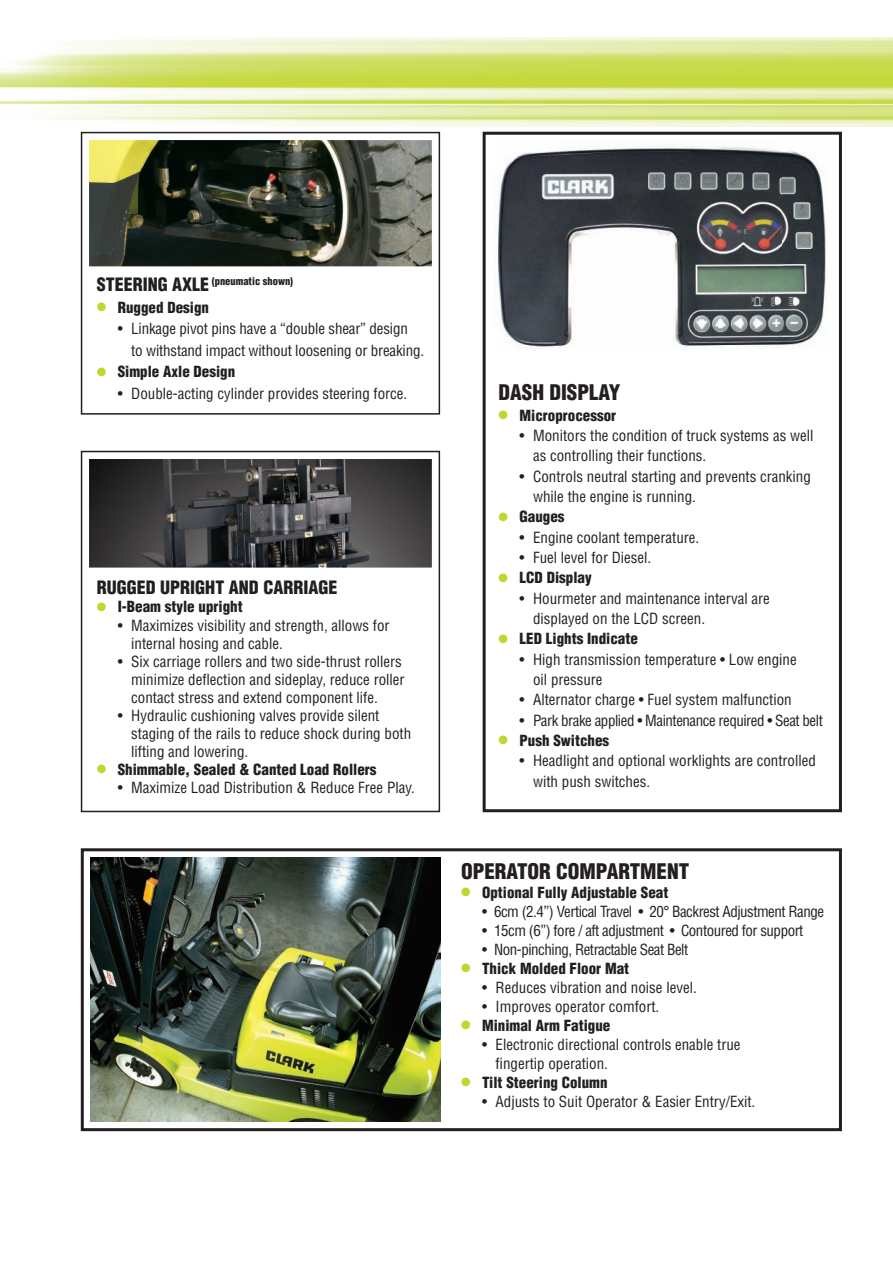
<style>
.page{position:relative;width:893px;height:1263px;background:#fff}
.page>*{position:absolute;margin:0;border:0;box-sizing:border-box;transform-origin:0 0}
.t1{font:900 condensed 21px "Helvetica";color:#231f20}
.t2{font:900 condensed 18px "Helvetica";color:#231f20}
.t3{font:condensed 15px/18px "Helvetica";color:#231f20}
.t4{font:900 condensed 15px "Helvetica";color:#231f20}
.t5{font:condensed 15px "Helvetica";letter-spacing:-.03em;color:#231f20}
.t6{font:900 condensed 10.5px "Helvetica";color:#231f20}
.s1{font-size:18px}
.s2{color:#c1d72f}
</style>
<div class="page">
<img style="left:90px;top:460px;width:341px;height:107px">
<div style="left:74px;top:444px;width:373px;height:139px;border:15px solid #fff"></div>
<img style="left:90px;top:141px;width:341px;height:124px">
<div style="left:74px;top:125px;width:373px;height:156px;border:15px solid #fff"></div>
<img style="left:0;top:37px;width:893px;height:89px">
<div style="left:81px;top:451px;width:359px;height:361px;border:2px solid #231f20"></div>
<div style="left:81px;top:132px;width:359px;height:283px;border:2px solid #231f20"></div>
<div style="left:81px;top:848px;width:761px;height:283px;border:3px solid #231f20"></div>
<img style="left:91px;top:858px;width:349px;height:263px">
<img style="left:497px;top:145px;width:331px;height:203px">
<div style="left:483px;top:132px;width:359px;height:680px;border:3px solid #231f20"></div>
<p class="t6" style="left:97px;top:275px;width:198px"><span class="s1">STEERING AXLE</span> (pneumatic shown)</p>
<p class="t4" style="left:97px;top:298px;width:114px"><span class="s2">●</span> Rugged Design</p>
<p class="t3" style="left:131px;top:318px;width:294px;line-height:21.5px;text-indent:-14px">• Linkage pivot pins have a “double shear” design<br>to withstand impact without loosening or breaking.</p>
<p class="t4" style="left:97px;top:362px;width:140px"><span class="s2">●</span> Simple Axle Design</p>
<p class="t3" style="left:118px;top:384px;width:291px">• Double-acting cylinder provides steering force.</p>
<p class="t2" style="left:97px;top:577px;width:242px">RUGGED UPRIGHT AND CARRIAGE</p>
<p class="t4" style="left:97px;top:598px;width:147px"><span class="s2">●</span> I-Beam style upright</p>
<p class="t3" style="left:131px;top:616px;width:260px;text-indent:-14px">• Maximizes visibility and strength, allows for internal hosing and cable.</p>
<p class="t3" style="left:131px;top:652px;width:275px;text-indent:-14px">• Six carriage rollers and two side-thrust rollers minimize deflection and sideplay, reduce roller contact stress and extend component life.</p>
<p class="t3" style="left:131px;top:706px;width:281px;text-indent:-14px">• Hydraulic cushioning valves provide silent staging of the rails to reduce shock during both lifting and lowering.</p>
<p class="t4" style="left:97px;top:760px;width:281px"><span class="s2">●</span> Shimmable, Sealed &amp; Canted Load Rollers</p>
<p class="t3" style="left:118px;top:778px;width:299px">• Maximize Load Distribution &amp; Reduce Free Play.</p>
<h1 class="t1" style="left:499px;top:380px;width:123px">DASH DISPLAY</h1>
<p class="t4" style="left:499px;top:406px;width:119px"><span class="s2">●</span> Microprocessor</p>
<p class="t3" style="left:533px;top:425px;width:282px;line-height:20.2px;text-indent:-14px">• Monitors the condition of truck systems as well as controlling their functions.</p>
<p class="t3" style="left:533px;top:466px;width:279px;line-height:20.2px;text-indent:-14px">• Controls neutral starting and prevents cranking while the engine is running.</p>
<p class="t4" style="left:499px;top:507px;width:67px"><span class="s2">●</span> Gauges</p>
<p class="t3" style="left:520px;top:528px;width:181px">• Engine coolant temperature.</p>
<p class="t3" style="left:520px;top:548px;width:133px">• Fuel level for Diesel.</p>
<p class="t4" style="left:499px;top:568px;width:95px"><span class="s2">●</span> LCD Display</p>
<p class="t3" style="left:533px;top:588px;width:238px;line-height:20.4px;text-indent:-14px">• Hourmeter and maintenance interval are displayed on the LCD screen.</p>
<p class="t4" style="left:499px;top:629px;width:141px"><span class="s2">●</span> LED Lights Indicate</p>
<p class="t3" style="left:533px;top:649px;width:265px;line-height:20.4px;text-indent:-14px">• High transmission temperature • Low engine oil pressure</p>
<p class="t3" style="left:520px;top:690px;width:274px">• Alternator charge • Fuel system malfunction</p>
<p class="t5" style="left:520px;top:711px;width:305px">• Park brake applied • Maintenance required • Seat belt</p>
<p class="t4" style="left:499px;top:731px;width:112px"><span class="s2">●</span> Push Switches</p>
<p class="t3" style="left:533px;top:750px;width:284px;line-height:20.4px;text-indent:-14px">• Headlight and optional worklights are controlled with push switches.</p>
<h1 class="t1" style="left:461px;top:858px;width:230px">OPERATOR COMPARTMENT</h1>
<p class="t4" style="left:461px;top:883px;width:209px"><span class="s2">●</span> Optional Fully Adjustable Seat</p>
<p class="t5" style="left:482px;top:902px;width:343px">• 6cm (2.4”) Vertical Travel • 20° Backrest Adjustment Range</p>
<p class="t5" style="left:482px;top:921px;width:323px">• 15cm (6”) fore / aft adjustment • Contoured for support</p>
<p class="t5" style="left:482px;top:940px;width:208px">• Non-pinching, Retractable Seat Belt</p>
<p class="t4" style="left:461px;top:959px;width:170px"><span class="s2">●</span> Thick Molded Floor Mat</p>
<p class="t3" style="left:482px;top:978px;width:216px">• Reduces vibration and noise level.</p>
<p class="t3" style="left:482px;top:997px;width:179px">• Improves operator comfort.</p>
<p class="t4" style="left:461px;top:1016px;width:151px"><span class="s2">●</span> Minimal Arm Fatigue</p>
<p class="t3" style="left:496px;top:1034px;width:246px;line-height:19px;text-indent:-14px">• Electronic directional controls enable true fingertip operation.</p>
<p class="t4" style="left:461px;top:1073px;width:148px"><span class="s2">●</span> Tilt Steering Column</p>
<p class="t3" style="left:482px;top:1092px;width:275px">• Adjusts to Suit Operator &amp; Easier Entry/Exit.</p>
</div>
